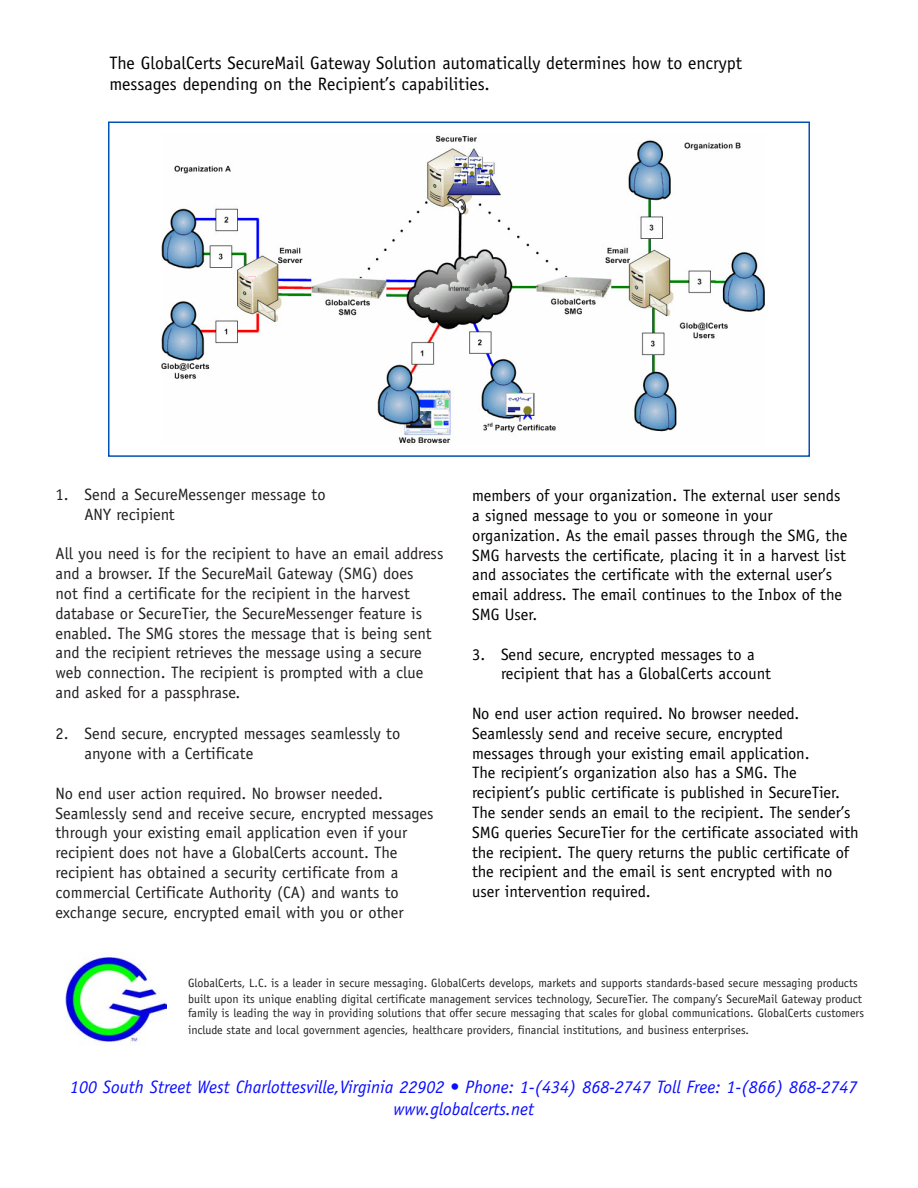
<style>
.page{position:relative;width:918px;height:1188px;background:#fff}
.page>*{position:absolute;margin:0;border:0;box-sizing:border-box;transform-origin:0 0}
.t1{font:18px/21.8px "Officina Sans";color:#000}
.t2{font:italic 18px/21.6px "Officina Sans";color:#0a0dff;text-align:center}
.t3{font:16.5px/19.8px "Officina Sans";color:#000}
.t4{font:16.5px/19.8px "Officina Sans";color:#231f20}
.t5{font:12px/15.9px "Officina Sans";color:#231f20}
</style>
<div class="page">
<img style="left:65px;top:955px;width:102px;height:89px">
<img style="left:161px;top:135px;width:604px;height:309px">
<div style="left:108px;top:122px;width:702px;height:335px;border:2px solid #0053b1"></div>
<p class="t1" style="left:110px;top:53px;width:634px">The GlobalCerts SecureMail Gateway Solution automatically determines how to encrypt messages depending on the Recipient’s capabilities.</p>
<p class="t4" style="left:84px;top:486px;width:243px;text-indent:-29px">1. Send a SecureMessenger message to<br>ANY recipient</p>
<p class="t4" style="left:56px;top:545px;width:389px">All you need is for the recipient to have an email address and a browser. If the SecureMail Gateway (SMG) does<br>not find a certificate for the recipient in the harvest database or SecureTier, the SecureMessenger feature is enabled. The SMG stores the message that is being sent and the recipient retrieves the message using a secure web connection. The recipient is prompted with a clue and asked for a passphrase.</p>
<p class="t4" style="left:84px;top:725px;width:317px;text-indent:-29px">2. Send secure, encrypted messages seamlessly to anyone with a Certificate</p>
<p class="t4" style="left:56px;top:785px;width:380px">No end user action required. No browser needed.<br>Seamlessly send and receive secure, encrypted messages through your existing email application even if your recipient does not have a GlobalCerts account. The recipient has obtained a security certificate from a commercial Certificate Authority (CA) and wants to exchange secure, encrypted email with you or other</p>
<p class="t3" style="left:472px;top:486px;width:377px">members of your organization. The external user sends a signed message to you or someone in your organization. As the email passes through the SMG, the SMG harvests the certificate, placing it in a harvest list and associates the certificate with the external user’s email address. The email continues to the Inbox of the SMG User.</p>
<p class="t3" style="left:501px;top:646px;width:271px;text-indent:-29px">3. Send secure, encrypted messages to a recipient that has a GlobalCerts account</p>
<p class="t3" style="left:472px;top:705px;width:388px">No end user action required. No browser needed.<br>Seamlessly send and receive secure, encrypted<br>messages through your existing email application.<br>The recipient’s organization also has a SMG. The recipient’s public certificate is published in SecureTier.<br>The sender sends an email to the recipient. The sender’s SMG queries SecureTier for the certificate associated with the recipient. The query returns the public certificate of the recipient and the email is sent encrypted with no user intervention required.</p>
<p class="t5" style="left:188px;top:976px;width:676px">GlobalCerts, L.C. is a leader in secure messaging. GlobalCerts develops, markets and supports standards-based secure messaging products built upon its unique enabling digital certificate management services technology, SecureTier. The company’s SecureMail Gateway product</p>
<p class="t5" style="left:188px;top:1006px;width:677px;line-height:16.5px">family is leading the way in providing solutions that offer secure messaging that scales for global communications. GlobalCerts customers include state and local government agencies, healthcare providers, financial institutions, and business enterprises.</p>
<p class="t2" style="left:70px;top:1078px;width:789px">100 South Street West Charlottesville,Virginia 22902 • Phone: 1-(434) 868-2747 Toll Free: 1-(866) 868-2747 www.globalcerts.net</p>
</div>
